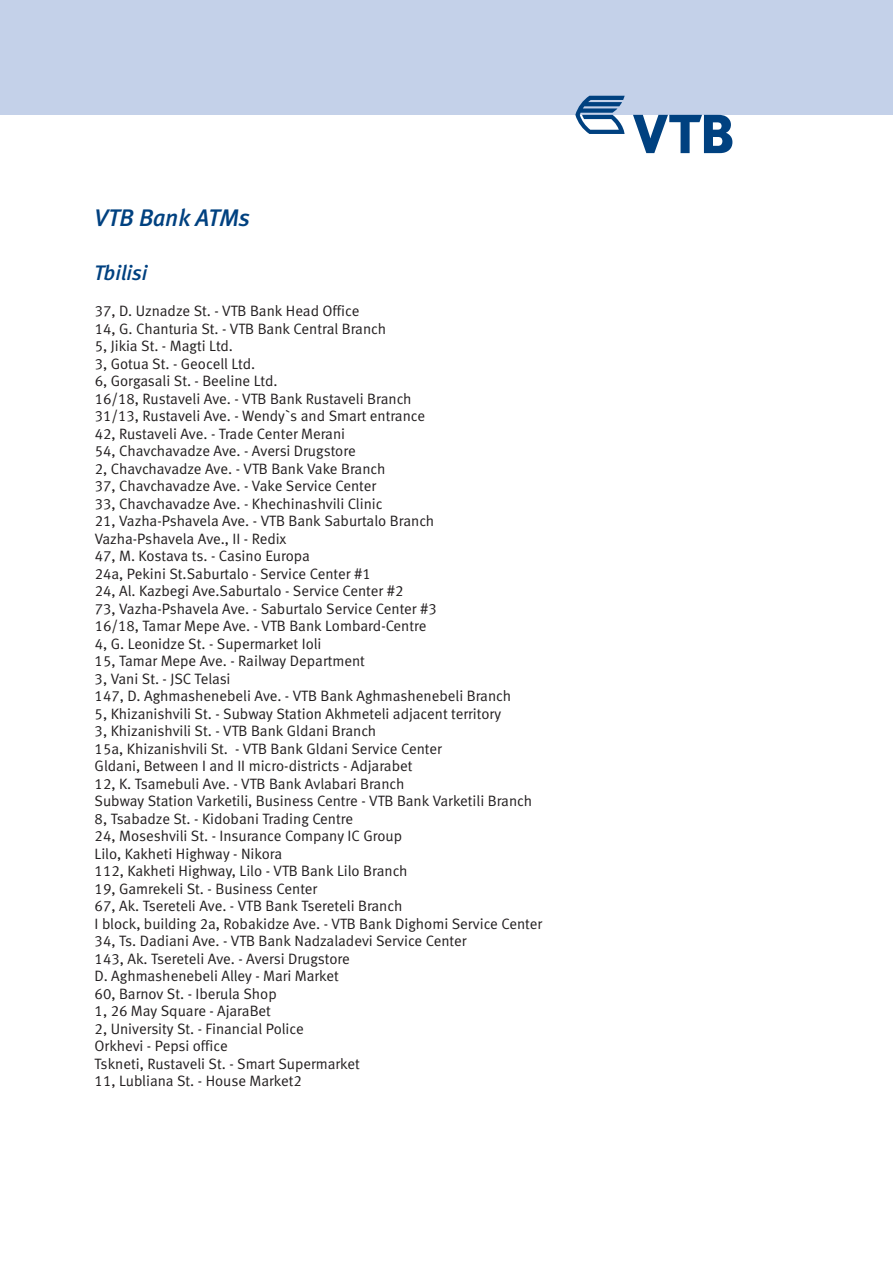
<style>
.page{position:relative;width:893px;height:1263px;background:#fff}
.page>*{position:absolute;margin:0;border:0;box-sizing:border-box;transform-origin:0 0}
.t1{font:italic 24px "Meta Medium Cyr LF";color:#004180}
.t2{font:italic 21px "Meta Medium Cyr LF";color:#004180}
.t3{font:15px/17.5px "Meta Normal Cyr LF";color:#231f20}
</style>
<div class="page">
<div style="left:0;top:0;width:893px;height:115px;background:#c4d1e9"></div>
<svg style="left:633px;top:115px;width:99px;height:38px"></svg>
<svg style="left:575px;top:96px;width:50px;height:38px"></svg>
<h1 class="t1" style="left:94px;top:209px;width:157px">VTB Bank ATMs</h1>
<h2 class="t2" style="left:94px;top:264px;width:55px">Tbilisi</h2>
<p class="t3" style="left:95px;top:304px;width:449px">37, D. Uznadze St. - VTB Bank Head Office<br>14, G. Chanturia St. - VTB Bank Central Branch<br>5, Jikia St. - Magti Ltd.<br>3, Gotua St. - Geocell Ltd.<br>6, Gorgasali St. - Beeline Ltd.<br>16/18, Rustaveli Ave. - VTB Bank Rustaveli Branch<br>31/13, Rustaveli Ave. - Wendy`s and Smart entrance<br>42, Rustaveli Ave. - Trade Center Merani<br>54, Chavchavadze Ave. - Aversi Drugstore<br>2, Chavchavadze Ave. - VTB Bank Vake Branch<br>37, Chavchavadze Ave. - Vake Service Center<br>33, Chavchavadze Ave. - Khechinashvili Clinic<br>21, Vazha-Pshavela Ave. - VTB Bank Saburtalo Branch<br>Vazha-Pshavela Ave., II - Redix<br>47, M. Kostava ts. - Casino Europa<br>24a, Pekini St. Saburtalo - Service Center #1<br>24, Al. Kazbegi Ave. Saburtalo - Service Center #2<br>73, Vazha-Pshavela Ave. - Saburtalo Service Center #3<br>16/18, Tamar Mepe Ave. - VTB Bank Lombard-Centre<br>4, G. Leonidze St. - Supermarket Ioli<br>15, Tamar Mepe Ave. - Railway Department<br>3, Vani St. - JSC Telasi<br>147, D. Aghmashenebeli Ave. - VTB Bank Aghmashenebeli Branch<br>5, Khizanishvili St. - Subway Station Akhmeteli adjacent territory<br>3, Khizanishvili St. - VTB Bank Gldani Branch<br>15a, Khizanishvili St. - VTB Bank Gldani Service Center<br>Gldani, Between I and II micro-districts - Adjarabet<br>12, K. Tsamebuli Ave. - VTB Bank Avlabari Branch<br>Subway Station Varketili, Business Centre - VTB Bank Varketili Branch 8, Tsabadze St. - Kidobani Trading Centre<br>24, Moseshvili St. - Insurance Company IC Group<br>Lilo, Kakheti Highway - Nikora<br>112, Kakheti Highway, Lilo - VTB Bank Lilo Branch<br>19, Gamrekeli St. - Business Center<br>67, Ak. Tsereteli Ave. - VTB Bank Tsereteli Branch<br>I block, building 2a, Robakidze Ave. - VTB Bank Dighomi Service Center 34, Ts. Dadiani Ave. - VTB Bank Nadzaladevi Service Center<br>143, Ak. Tsereteli Ave. - Aversi Drugstore<br>D. Aghmashenebeli Alley - Mari Market<br>60, Barnov St. - Iberula Shop<br>1, 26 May Square - AjaraBet<br>2, University St. - Financial Police<br>Orkhevi - Pepsi office<br>Tskneti, Rustaveli St. - Smart Supermarket<br>11, Lubliana St. - House Market2</p>
</div>
